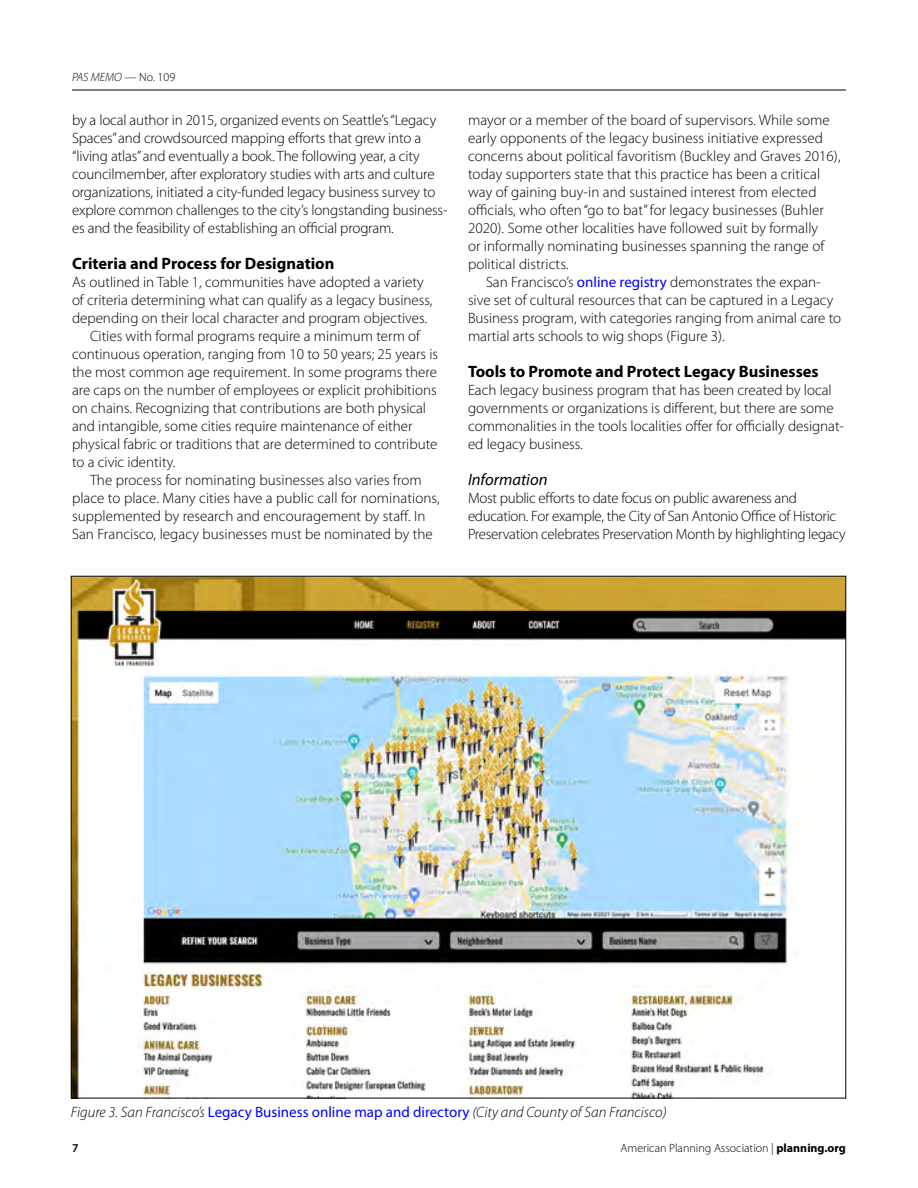
<style>
.page{position:relative;width:918px;height:1188px;background:#fff}
.page>*{position:absolute;margin:0;border:0;box-sizing:border-box;transform-origin:0 0}
.Header2{font:700 16.5px "Myriad Pro";color:#000}
.header_3{font:italic 16.5px "Myriad Pro";color:#000}
.body_copy{font:300 15px/18px "Myriad Pro";color:#000}
.Body_First{font:300 15px/18px "Myriad Pro";color:#000}
.Body_First-2{font:300 15px/18px "Myriad Pro";letter-spacing:-.02em;color:#000}
.t1{font:italic 300 15px "Myriad Pro";color:#000}
.t2{font:300 12px "Myriad Pro";color:#000}
.t3{font:italic 300 12px "Myriad Pro";color:#000}
.t4{font:600 12px "Myriad Pro";color:#000}
.s1{font-style:normal}
.s2{font-weight:400;color:#00f}
.s3{font-weight:400;font-style:normal;color:#00f}
.s4{font-weight:700}
</style>
<div class="page">
<hr style="left:72px;top:90px;width:774px;height:1px;background:#000">
<img style="left:73px;top:578px;width:771px;height:518px">
<p class="t3" style="left:72px;top:71px;width:105px">PAS MEMO <span class="s1">— No. 109</span></p>
<p class="body_copy" style="left:72px;top:112px;width:377px">by a local author in 2015, organized events on Seattle’s “Legacy Spaces” and crowdsourced mapping efforts that grew into a “living atlas” and eventually a book. The following year, a city councilmember, after exploratory studies with arts and culture organizations, initiated a city-funded legacy business survey to explore common challenges to the city’s longstanding business&shy;es and the feasibility of establishing an official program.</p>
<h2 class="Header2" style="left:72px;top:254px;width:264px">Criteria and Process for Designation</h2>
<p class="Body_First" style="left:72px;top:274px;width:362px">As outlined in Table 1, communities have adopted a variety of criteria determining what can qualify as a legacy business, depending on their local character and program objectives.</p>
<p class="body_copy" style="left:72px;top:328px;width:368px;text-indent:18px">Cities with formal programs require a minimum term of continuous operation, ranging from 10 to 50 years; 25 years is the most common age requirement. In some programs there are caps on the number of employees or explicit prohibitions on chains. Recognizing that contributions are both physical and intangible, some cities require maintenance of either physical fabric or traditions that are determined to contribute to a civic identity.</p>
<p class="body_copy" style="left:72px;top:472px;width:369px;text-indent:18px">The process for nominating businesses also varies from place to place. Many cities have a public call for nominations, supplemented by research and encouragement by staff. In San Francisco, legacy businesses must be nominated by the</p>
<p class="body_copy" style="left:468px;top:112px;width:374px">mayor or a member of the board of supervisors. While some early opponents of the legacy business initiative expressed concerns about political favoritism (Buckley and Graves 2016), today supporters state that this practice has been a critical way of gaining buy-in and sustained interest from elected officials, who often “go to bat” for legacy businesses (Buhler 2020). Some other localities have followed suit by formally<br>or informally nominating businesses spanning the range of political districts.</p>
<p class="body_copy" style="left:468px;top:274px;width:375px;text-indent:18px">San Francisco’s <span class="s2">online registry</span> demonstrates the expan&shy;sive set of cultural resources that can be captured in a Legacy Business program, with categories ranging from animal care to martial arts schools to wig shops (Figure 3).</p>
<h2 class="Header2" style="left:468px;top:362px;width:352px">Tools to Promote and Protect Legacy Businesses</h2>
<p class="Body_First" style="left:468px;top:382px;width:378px">Each legacy business program that has been created by local governments or organizations is different, but there are some commonalities in the tools localities offer for officially designat&shy;ed legacy business.</p>
<h3 class="header_3" style="left:468px;top:471px;width:81px">Information</h3>
<p class="Body_First-2" style="left:468px;top:490px;width:379px">Most public efforts to date focus on public awareness and education. For example, the City of San Antonio Office of Historic<br>Preservation celebrates Preservation Month by highlighting legacy</p>
<p class="t1" style="left:71px;top:1104px;width:597px">Figure 3. San Francisco’s <span class="s3">Legacy Business online map and directory</span> (City and County of San Francisco)</p>
<p class="t4" style="left:72px;top:1141px;width:8px">7</p>
<p class="t2" style="left:621px;top:1141px;width:227px">American Planning Association | <span class="s4">planning.org</span></p>
</div>
